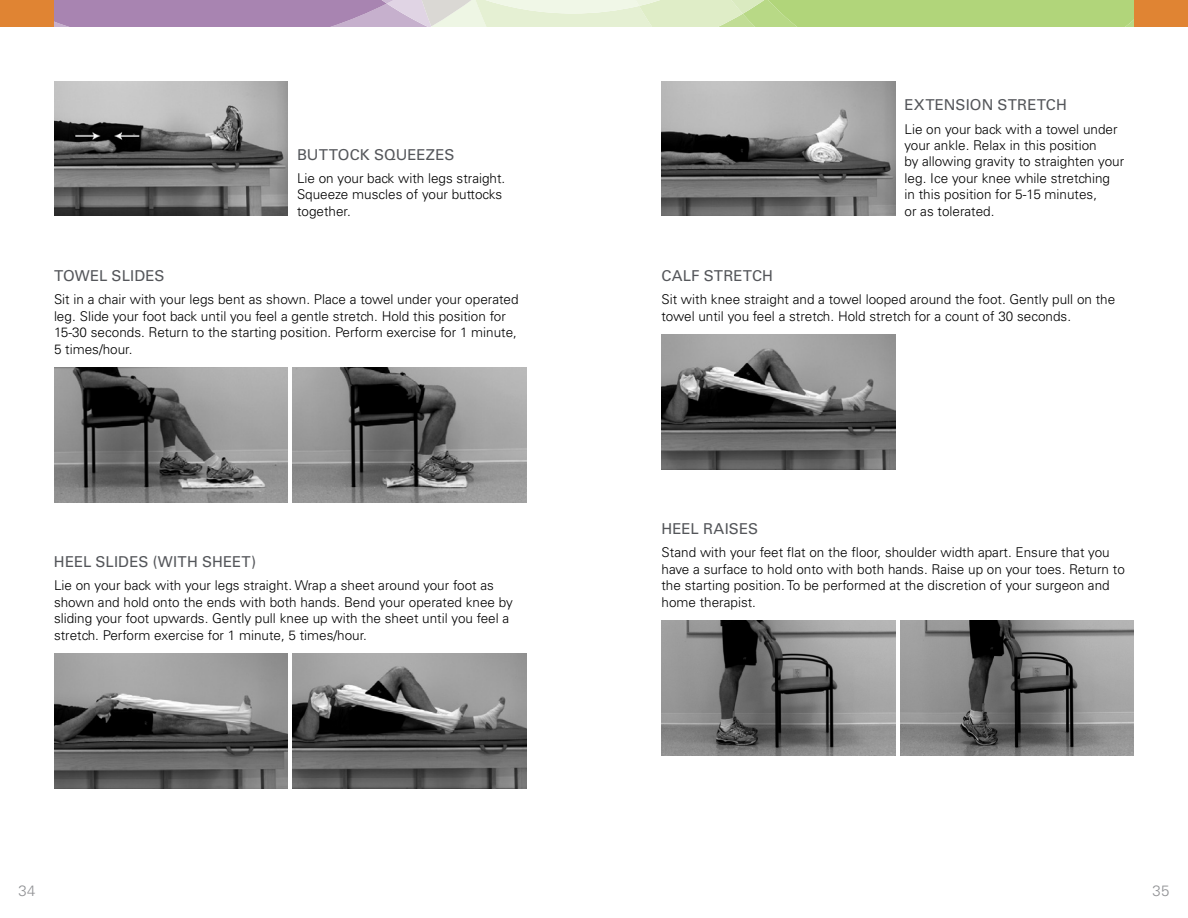
<style>
.page{position:relative;width:1188px;height:918px;background:#fff}
.page>*{position:absolute;margin:0;border:0;box-sizing:border-box;transform-origin:0 0}
.t1{font:15px "Univers LT Std";letter-spacing:.01em;color:#54565a}
.t2{font:300 15px "Univers LT Std";color:#909194}
.t3{font:300 13.5px/16.5px "Univers LT Std";color:#000}
</style>
<div class="page">
<svg style="left:54px;top:0;width:1080px;height:27px;background:#bfc4aa"></svg>
<div style="left:0;top:0;width:54px;height:27px;background:#e08433"></div>
<div style="left:1134px;top:0;width:54px;height:27px;background:#e08433"></div>
<img style="left:54px;top:367px;width:234px;height:135px">
<img style="left:54px;top:653px;width:234px;height:135px">
<img style="left:293px;top:367px;width:233px;height:135px">
<img style="left:293px;top:653px;width:233px;height:135px">
<img style="left:54px;top:81px;width:234px;height:135px">
<img style="left:662px;top:81px;width:233px;height:135px">
<img style="left:662px;top:334px;width:233px;height:135px">
<img style="left:662px;top:620px;width:233px;height:135px">
<img style="left:900px;top:620px;width:234px;height:135px">
<p class="t1" style="left:297px;top:146px;width:159px">BUTTOCK SQUEEZES</p>
<p class="t3" style="left:297px;top:170px;width:210px">Lie on your back with legs straight.<br>Squeeze muscles of your buttocks together.</p>
<p class="t1" style="left:54px;top:267px;width:112px">TOWEL SLIDES</p>
<p class="t3" style="left:54px;top:291px;width:466px">Sit in a chair with your legs bent as shown. Place a towel under your operated leg. Slide your foot back until you feel a gentle stretch. Hold this position for 15-30 seconds. Return to the starting position. Perform exercise for 1 minute, 5 times/hour.</p>
<p class="t1" style="left:54px;top:553px;width:204px">HEEL SLIDES (WITH SHEET)</p>
<p class="t3" style="left:54px;top:577px;width:460px">Lie on your back with your legs straight. Wrap a sheet around your foot as shown and hold onto the ends with both hands. Bend your operated knee by sliding your foot upwards. Gently pull knee up with the sheet until you feel a stretch. Perform exercise for 1 minute, 5 times/hour.</p>
<p class="t1" style="left:904px;top:96px;width:164px">EXTENSION STRETCH</p>
<p class="t3" style="left:904px;top:120px;width:221px">Lie on your back with a towel under your ankle. Relax in this position<br>by allowing gravity to straighten your leg. Ice your knee while stretching<br>in this position for 5-15 minutes,<br>or as tolerated.</p>
<p class="t1" style="left:662px;top:267px;width:113px">CALF STRETCH</p>
<p class="t3" style="left:662px;top:291px;width:455px">Sit with knee straight and a towel looped around the foot. Gently pull on the towel until you feel a stretch. Hold stretch for a count of 30 seconds.</p>
<p class="t1" style="left:662px;top:520px;width:98px">HEEL RAISES</p>
<p class="t3" style="left:662px;top:544px;width:465px">Stand with your feet flat on the floor, shoulder width apart. Ensure that you have a surface to hold onto with both hands. Raise up on your toes. Return to the starting position. To be performed at the discretion of your surgeon and home therapist.</p>
<p class="t2" style="left:19px;top:882px;width:18px">34</p>
<p class="t2" style="left:1153px;top:882px;width:18px">35</p>
</div>
